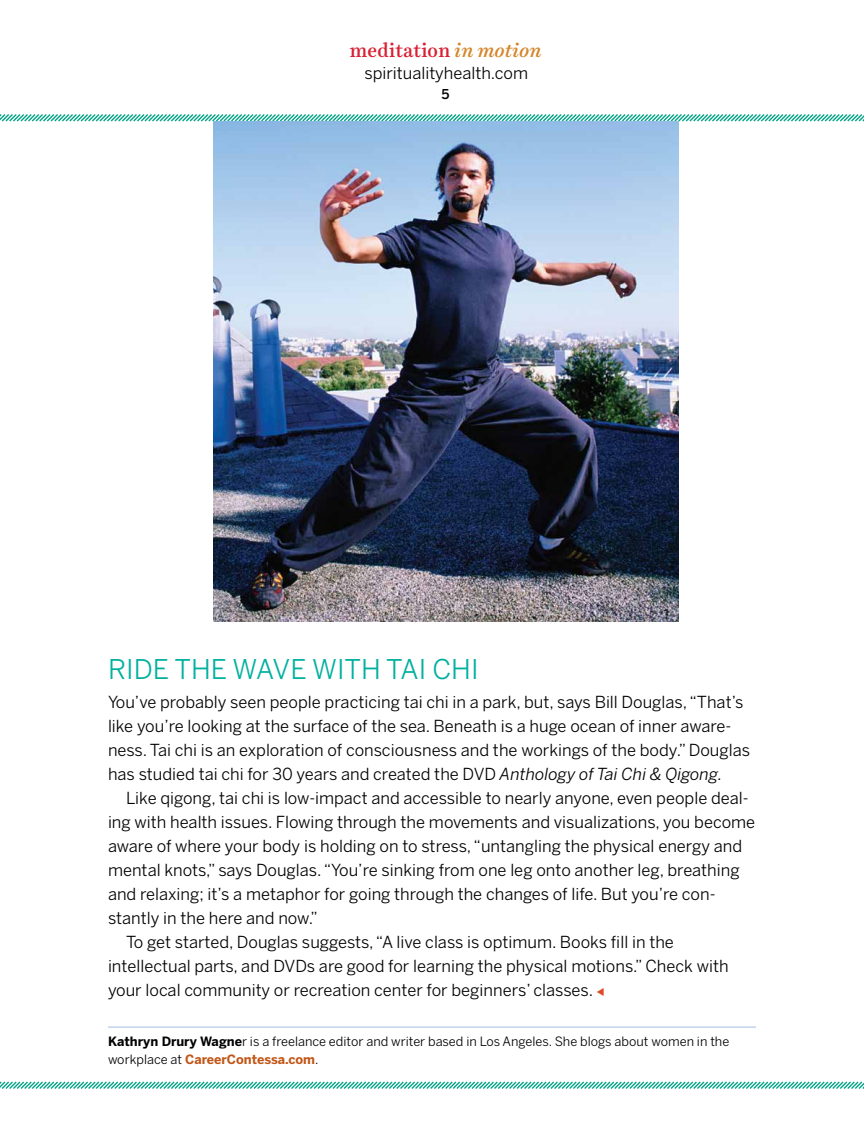
<style>
.page{position:relative;width:864px;height:1134px;background:#fff}
.page>*{position:absolute;margin:0;border:0;box-sizing:border-box;transform-origin:0 0}
.t1{font:27px "Benton Sans";color:#00b09e}
.t2{font:500 19.2px "Harriet Text";color:#d82133}
.t3{font:16.5px/24px "Benton Sans";color:#000}
.t4{font:500 13.5px "Benton Sans";color:#000}
.t5{font:12.75px/18px "Benton Sans";color:#000}
.s1{font-style:italic;color:#d4862b}
.s2{font-style:italic}
.s3{font-family:"Harriet Text";color:#e04b27}
.s4{font-weight:700}
.s5{font-weight:700;color:#c25618}
</style>
<div class="page">
<svg style="left:0;top:114px;width:864px;height:8px"></svg>
<svg style="left:0;top:1081px;width:864px;height:8px"></svg>
<img style="left:213px;top:122px;width:466px;height:500px">
<hr style="left:108px;top:1027px;width:648px;height:1px;background:#a7c0e4">
<p class="t2" style="left:350px;top:37px;width:193px">meditation <span class="s1">in motion</span></p>
<p class="t3" style="left:364px;top:61px;width:165px">spiritualityhealth.com</p>
<p class="t4" style="left:441px;top:87px;width:10px">5</p>
<h1 class="t1" style="left:108px;top:653px;width:372px">RIDE THE WAVE WITH TAI CHI</h1>
<p class="t3" style="left:108px;top:690px;width:644px">You’ve probably seen people practicing tai chi in a park, but, says Bill Douglas, “That’s like you’re looking at the surface of the sea. Beneath is a huge ocean of inner aware&shy;ness. Tai chi is an exploration of consciousness and the workings of the body.” Douglas has studied tai chi for 30 years and created the DVD <span class="s2">Anthology of Tai Chi &amp; Qigong.</span></p>
<p class="t3" style="left:126px;top:786px;width:624px">Like qigong, tai chi is low-impact and accessible to nearly anyone, even people deal-</p>
<p class="t3" style="left:108px;top:810px;width:649px">ing with health issues. Flowing through the movements and visualizations, you become</p>
<p class="t3" style="left:108px;top:834px;width:636px">aware of where your body is holding on to stress, “untangling the physical energy and</p>
<p class="t3" style="left:108px;top:858px;width:633px">mental knots,” says Douglas. “You’re sinking from one leg onto another leg, breathing</p>
<p class="t3" style="left:108px;top:882px;width:609px">and relaxing; it’s a metaphor for going through the changes of life. But you’re con-</p>
<p class="t3" style="left:108px;top:906px;width:212px">stantly in the here and now.”</p>
<p class="t3" style="left:126px;top:930px;width:549px">To get started, Douglas suggests, “A live class is optimum. Books fill in the</p>
<p class="t3" style="left:108px;top:955px;width:622px">intellectual parts, and DVDs are good for learning the physical motions.” Check with</p>
<p class="t3" style="left:108px;top:979px;width:499px">your local community or recreation center for beginners’ classes. <span class="s3">◀</span></p>
<p class="t5" style="left:108px;top:1032px;width:623px"><span class="s4">Kathryn Drury Wagne</span>r is a freelance editor and writer based in Los Angeles. She blogs about women in the workplace at <span class="s5">CareerContessa.com</span>.</p>
</div>
